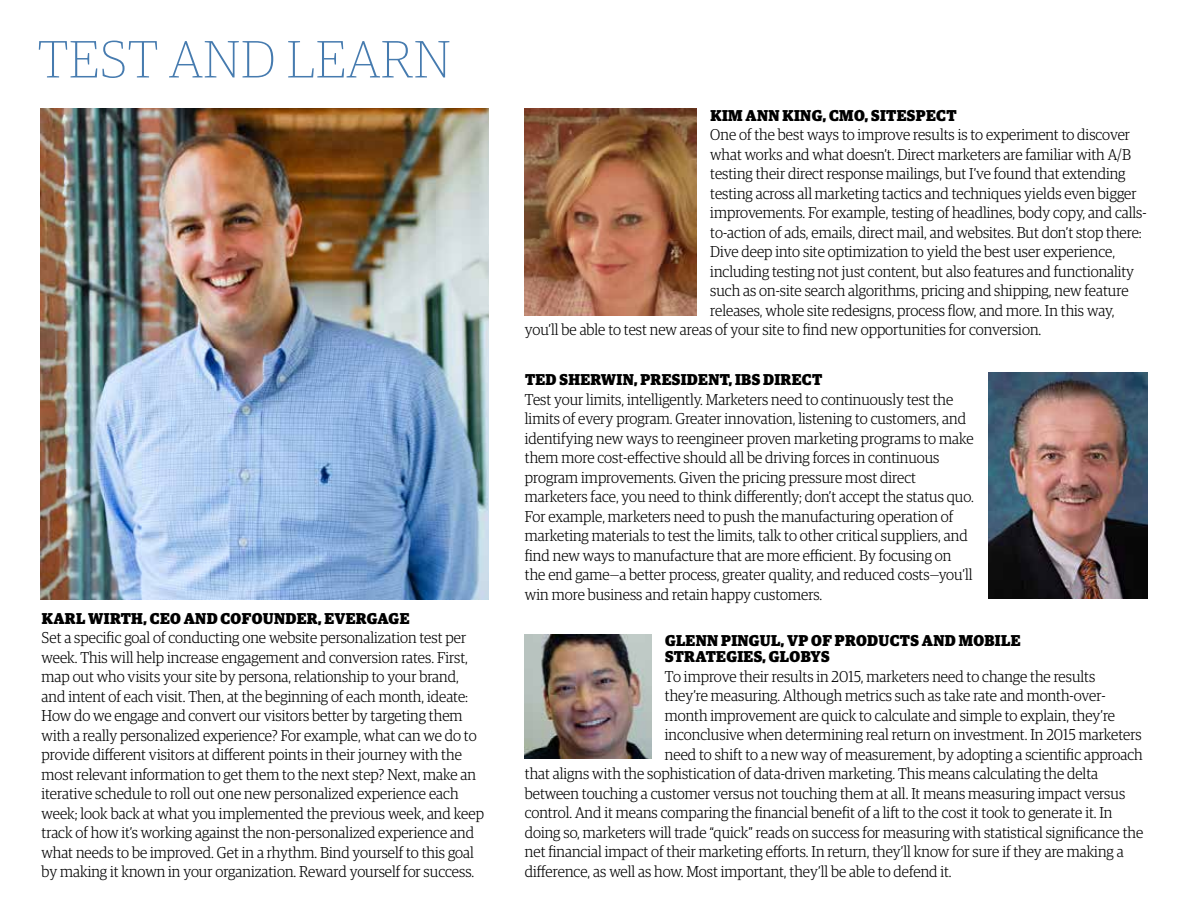
<style>
.page{position:relative;width:1188px;height:918px;background:#fff}
.page>*{position:absolute;margin:0;border:0;box-sizing:border-box;transform-origin:0 0}
.t1{font:100 52.5px "Guardian Egyp";letter-spacing:.02em;color:#467baf}
.t2{font:300 15.75px/19.5px "Guardian Egyp";color:#000;scale:.95 1}
.t3{font:900 15.75px/16.5px "Guardian Egyp";letter-spacing:.02em;color:#000;scale:.95 1}
</style>
<div class="page">
<img style="left:40px;top:108px;width:448px;height:492px">
<img style="left:988px;top:373px;width:160px;height:226px">
<img style="left:525px;top:108px;width:172px;height:208px">
<img style="left:525px;top:635px;width:126px;height:124px">
<h1 class="t1" style="left:38px;top:26px;width:414px">TEST AND LEARN</h1>
<p class="t3" style="left:42px;top:609px;width:389px">KARL WIRTH, CEO AND COFOUNDER, EVERGAGE</p>
<p class="t2" style="left:42px;top:627px;width:467px">Set a specific goal of conducting one website personalization test per week. This will help increase engagement and conversion rates. First, map out who visits your site by persona, relationship to your brand, and intent of each visit. Then, at the beginning of each month, ideate:<br>How do we engage and convert our visitors better by targeting them with a really personalized experience? For example, what can we do to provide different visitors at different points in their journey with the most relevant information to get them to the next step? Next, make an iterative schedule to roll out one new personalized experience each week; look back at what you implemented the previous week, and keep track of how it’s working against the non-personalized experience and what needs to be improved. Get in a rhythm. Bind yourself to this goal by making it known in your organization. Reward yourself for success.</p>
<p class="t3" style="left:710px;top:105px;width:261px">KIM ANN KING, CMO, SITESPECT</p>
<p class="t2" style="left:710px;top:124px;width:443px">One of the best ways to improve results is to experiment to discover</p>
<p class="t2" style="left:710px;top:144px;width:444px">what works and what doesn’t. Direct marketers are familiar with A/B</p>
<p class="t2" style="left:710px;top:163px;width:439px">testing their direct response mailings, but I’ve found that extending</p>
<p class="t2" style="left:710px;top:183px;width:450px">testing across all marketing tactics and techniques yields even bigger</p>
<p class="t2" style="left:710px;top:202px;width:461px">improvements. For example, testing of headlines, body copy, and calls-</p>
<p class="t2" style="left:710px;top:222px;width:456px">to-action of ads, emails, direct mail, and websites. But don’t stop there:</p>
<p class="t2" style="left:710px;top:241px;width:428px">Dive deep into site optimization to yield the best user experience,</p>
<p class="t2" style="left:710px;top:261px;width:448px">including testing not just content, but also features and functionality</p>
<p class="t2" style="left:710px;top:280px;width:442px">such as on-site search algorithms, pricing and shipping, new feature</p>
<p class="t2" style="left:710px;top:300px;width:427px">releases, whole site redesigns, process flow, and more. In this way,</p>
<p class="t2" style="left:525px;top:319px;width:545px">you’ll be able to test new areas of your site to find new opportunities for conversion.</p>
<p class="t3" style="left:525px;top:370px;width:314px">TED SHERWIN, PRESIDENT, IBS DIRECT</p>
<p class="t2" style="left:525px;top:389px;width:474px">Test your limits, intelligently. Marketers need to continuously test the limits of every program. Greater innovation, listening to customers, and identifying new ways to reengineer proven marketing programs to make them more cost-effective should all be driving forces in continuous program improvements. Given the pricing pressure most direct marketers face, you need to think differently; don’t accept the status quo.<br>For example, marketers need to push the manufacturing operation of marketing materials to test the limits, talk to other critical suppliers, and find new ways to manufacture that are more efficient. By focusing on the end game—a better process, greater quality, and reduced costs—you’ll win more business and retain happy customers.</p>
<p class="t3" style="left:665px;top:630px;width:376px">GLENN PINGUL, VP OF PRODUCTS AND MOBILE<br>STRATEGIES, GLOBYS</p>
<p class="t2" style="left:665px;top:666px;width:455px">To improve their results in 2015, marketers need to change the results</p>
<p class="t2" style="left:665px;top:685px;width:466px">they’re measuring. Although metrics such as take rate and month-over-</p>
<p class="t2" style="left:665px;top:705px;width:475px">month improvement are quick to calculate and simple to explain, they’re</p>
<p class="t2" style="left:665px;top:724px;width:503px">inconclusive when determining real return on investment. In 2015 marketers</p>
<p class="t2" style="left:665px;top:744px;width:505px">need to shift to a new way of measurement, by adopting a scientific approach</p>
<p class="t2" style="left:525px;top:763px;width:605px">that aligns with the sophistication of data-driven marketing. This means calculating the delta</p>
<p class="t2" style="left:525px;top:783px;width:633px">between touching a customer versus not touching them at all. It means measuring impact versus</p>
<p class="t2" style="left:525px;top:802px;width:620px">control. And it means comparing the financial benefit of a lift to the cost it took to generate it. In</p>
<p class="t2" style="left:525px;top:822px;width:652px">doing so, marketers will trade “quick” reads on success for measuring with statistical significance the</p>
<p class="t2" style="left:525px;top:841px;width:632px">net financial impact of their marketing efforts. In return, they’ll know for sure if they are making a</p>
<p class="t2" style="left:525px;top:861px;width:451px">difference, as well as how. Most important, they’ll be able to defend it.</p>
</div>
